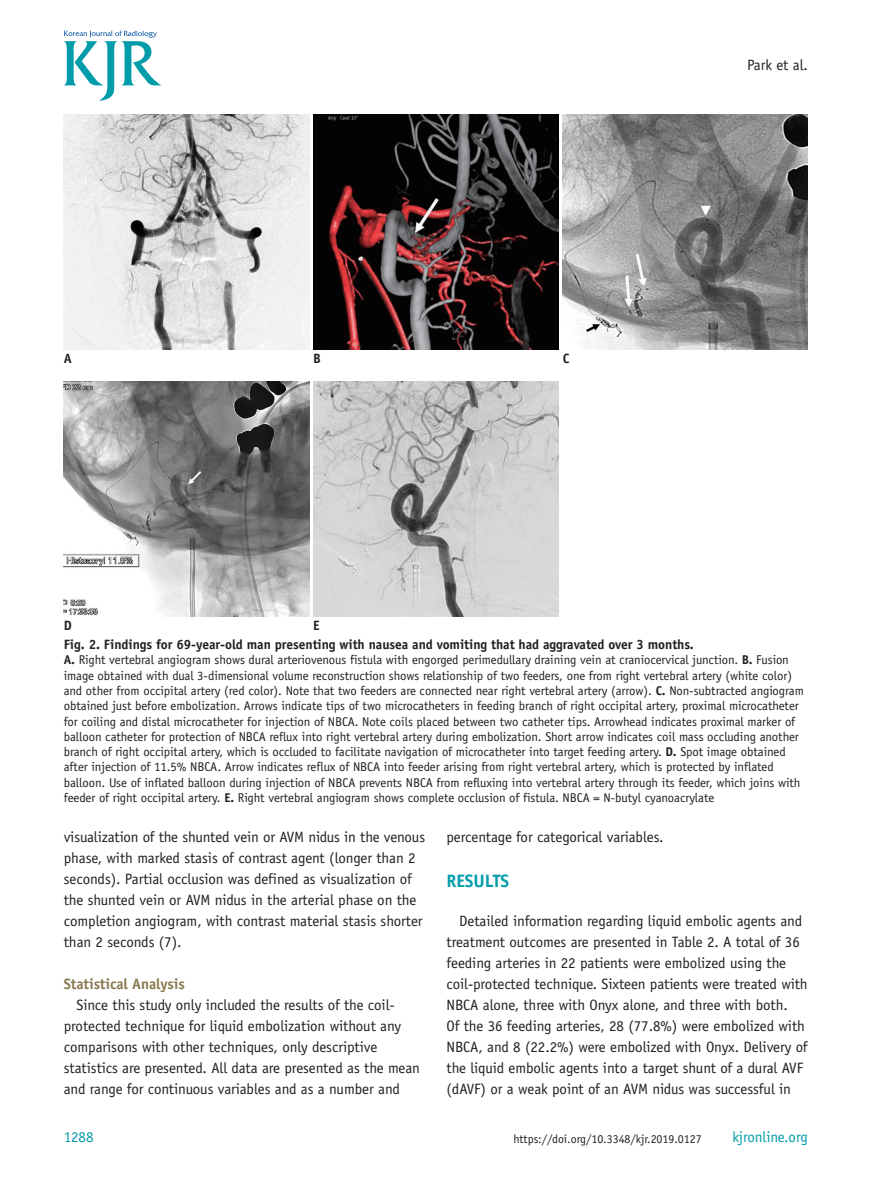
<style>
.page{position:relative;width:893px;height:1191px;background:#fff}
.page>*{position:absolute;margin:0;border:0;box-sizing:border-box;transform-origin:0 0}
.t1{font:700 18px "Officina Sans Std";letter-spacing:-.005em;color:#009caa}
.t2{font:15px/21px "Officina Sans Std";letter-spacing:-.005em;color:#231f20}
.t3{font:700 15px "Officina Sans Std";letter-spacing:-.005em;color:#887a51}
.t4{font:15px "Officina Sans Std";letter-spacing:-.005em;color:#009caa}
.t5{font:700 13.5px "Officina Sans Std";letter-spacing:-.005em;color:#231f20}
.t6{font:12.75px/15.3px "Officina Sans Std";letter-spacing:-.005em;color:#231f20}
.t7{font:12px "Officina Sans Std";letter-spacing:-.005em;color:#231f20}
.s1{font-weight:700}
</style>
<div class="page">
<svg style="left:64px;top:31px;width:97px;height:70px"></svg>
<img style="left:64px;top:115px;width:245px;height:235px">
<img style="left:64px;top:381px;width:245px;height:235px">
<img style="left:313px;top:115px;width:245px;height:235px">
<img style="left:313px;top:381px;width:245px;height:235px">
<img style="left:563px;top:115px;width:245px;height:235px">
<p class="t5" style="left:64px;top:350px;width:10px">A</p>
<p class="t5" style="left:64px;top:616px;width:10px">D</p>
<p class="t5" style="left:313px;top:350px;width:9px">B</p>
<p class="t5" style="left:313px;top:616px;width:8px">E</p>
<p class="t5" style="left:563px;top:350px;width:8px">C</p>
<p class="t2" style="left:747px;top:54px;width:62px">Park et al.</p>
<p class="t5" style="left:64px;top:635px;width:632px">Fig. 2. Findings for 69-year-old man presenting with nausea and vomiting that had aggravated over 3 months.</p>
<p class="t6" style="left:64px;top:652px;width:742px"><span class="s1">A.</span> Right vertebral angiogram shows dural arteriovenous fistula with engorged perimedullary draining vein at craniocervical junction. <span class="s1">B.</span> Fusion image obtained with dual 3-dimensional volume reconstruction shows relationship of two feeders, one from right vertebral artery (white color) and other from occipital artery (red color). Note that two feeders are connected near right vertebral artery (arrow). <span class="s1">C.</span> Non-subtracted angiogram obtained just before embolization. Arrows indicate tips of two microcatheters in feeding branch of right occipital artery, proximal microcatheter for coiling and distal microcatheter for injection of NBCA. Note coils placed between two catheter tips. Arrowhead indicates proximal marker of balloon catheter for protection of NBCA reflux into right vertebral artery during embolization. Short arrow indicates coil mass occluding another branch of right occipital artery, which is occluded to facilitate navigation of microcatheter into target feeding artery. <span class="s1">D.</span> Spot image obtained after injection of 11.5% NBCA. Arrow indicates reflux of NBCA into feeder arising from right vertebral artery, which is protected by inflated balloon. Use of inflated balloon during injection of NBCA prevents NBCA from refluxing into vertebral artery through its feeder, which joins with feeder of right occipital artery. <span class="s1">E.</span> Right vertebral angiogram shows complete occlusion of fistula. NBCA = N-butyl cyanoacrylate</p>
<p class="t2" style="left:64px;top:826px;width:363px">visualization of the shunted vein or AVM nidus in the venous phase, with marked stasis of contrast agent (longer than 2 seconds). Partial occlusion was defined as visualization of the shunted vein or AVM nidus in the arterial phase on the completion angiogram, with contrast material stasis shorter than 2 seconds (7).</p>
<p class="t3" style="left:64px;top:974px;width:123px">Statistical Analysis</p>
<p class="t2" style="left:64px;top:994px;width:358px;text-indent:13px">Since this study only included the results of the coil&shy;protected technique for liquid embolization without any comparisons with other techniques, only descriptive statistics are presented. All data are presented as the mean and range for continuous variables and as a number and</p>
<p class="t4" style="left:64px;top:1128px;width:31px">1288</p>
<p class="t2" style="left:446px;top:826px;width:219px">percentage for categorical variables.</p>
<h1 class="t1" style="left:446px;top:869px;width:64px">RESULTS</h1>
<p class="t2" style="left:446px;top:910px;width:363px;text-indent:13px">Detailed information regarding liquid embolic agents and treatment outcomes are presented in Table 2. A total of 36 feeding arteries in 22 patients were embolized using the coil-protected technique. Sixteen patients were treated with NBCA alone, three with Onyx alone, and three with both.<br>Of the 36 feeding arteries, 28 (77.8%) were embolized with NBCA, and 8 (22.2%) were embolized with Onyx. Delivery of the liquid embolic agents into a target shunt of a dural AVF (dAVF) or a weak point of an AVM nidus was successful in</p>
<p class="t7" style="left:513px;top:1132px;width:190px">https://doi.org/10.3348/kjr.2019.0127</p>
<p class="t4" style="left:732px;top:1128px;width:77px">kjronline.org</p>
</div>
